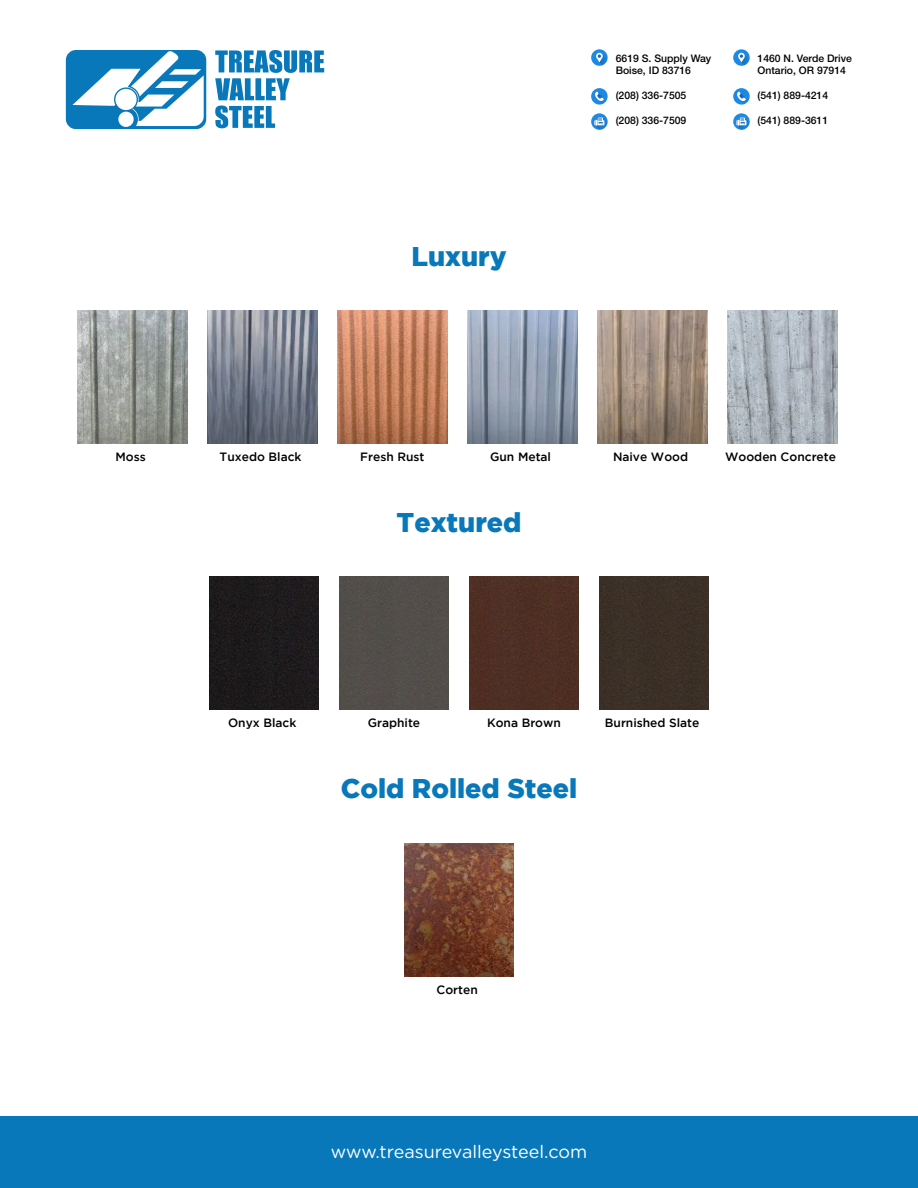
<style>
.page{position:relative;width:918px;height:1188px;background:#fff}
.page>*{position:absolute;margin:0;border:0;box-sizing:border-box;transform-origin:0 0}
.t1{font:900 27px "Gotham";color:#0878ba}
.t2{font:18px "Gotham Rounded";letter-spacing:-.005em;color:#fff}
.t3{font:500 12px "Gotham";color:#000}
.t4{font:500 10.35px/12.5px "Helvetica Neue LT Std";color:#000}
</style>
<div class="page">
<svg style="left:215px;top:50px;width:109px;height:50px"></svg>
<svg style="left:215px;top:106px;width:60px;height:22px"></svg>
<svg style="left:66px;top:50px;width:140px;height:79px"></svg>
<svg style="left:591px;top:88px;width:17px;height:17px"></svg>
<svg style="left:591px;top:49px;width:17px;height:17px"></svg>
<svg style="left:591px;top:113px;width:17px;height:17px"></svg>
<svg style="left:733px;top:88px;width:17px;height:17px"></svg>
<svg style="left:733px;top:49px;width:17px;height:17px"></svg>
<svg style="left:733px;top:113px;width:17px;height:17px"></svg>
<img style="left:78px;top:311px;width:109px;height:133px">
<img style="left:208px;top:311px;width:109px;height:133px">
<img style="left:338px;top:311px;width:109px;height:133px">
<img style="left:468px;top:311px;width:109px;height:133px">
<img style="left:598px;top:311px;width:109px;height:133px">
<img style="left:728px;top:311px;width:109px;height:133px">
<div style="left:209px;top:577px;width:110px;height:133px;background:#1d1a1c"></div>
<div style="left:339px;top:577px;width:110px;height:133px;background:#524e4a"></div>
<div style="left:469px;top:577px;width:110px;height:133px;background:#4e2f24"></div>
<div style="left:599px;top:577px;width:110px;height:133px;background:#3b2f26"></div>
<img style="left:404px;top:843px;width:110px;height:133px">
<div style="left:0;top:1117px;width:918px;height:71px;background:#0878ba"></div>
<h1 class="t1" style="left:411px;top:241px;width:97px">Luxury</h1>
<p class="t4" style="left:616px;top:52px;width:97px">6619 S. Supply Way<br>Boise, ID 83716</p>
<p class="t4" style="left:616px;top:89px;width:72px">(208) 336-7505</p>
<p class="t4" style="left:616px;top:114px;width:72px">(208) 336-7509</p>
<p class="t4" style="left:758px;top:52px;width:96px">1460 N. Verde Drive<br>Ontario, OR 97914</p>
<p class="t4" style="left:758px;top:89px;width:72px">(541) 889-4214</p>
<p class="t4" style="left:758px;top:114px;width:72px">(541) 889-3611</p>
<p class="t3" style="left:115px;top:450px;width:32px">Moss</p>
<p class="t3" style="left:220px;top:450px;width:83px">Tuxedo Black</p>
<p class="t3" style="left:360px;top:450px;width:66px">Fresh Rust</p>
<p class="t3" style="left:490px;top:450px;width:62px">Gun Metal</p>
<p class="t3" style="left:613px;top:450px;width:77px">Naive Wood</p>
<p class="t3" style="left:725px;top:450px;width:112px">Wooden Concrete</p>
<h1 class="t1" style="left:397px;top:507px;width:126px">Textured</h1>
<p class="t3" style="left:228px;top:716px;width:70px">Onyx Black</p>
<p class="t3" style="left:368px;top:716px;width:54px">Graphite</p>
<p class="t3" style="left:487px;top:716px;width:75px">Kona Brown</p>
<p class="t3" style="left:605px;top:716px;width:96px">Burnished Slate</p>
<h1 class="t1" style="left:341px;top:773px;width:238px">Cold Rolled Steel</h1>
<p class="t3" style="left:437px;top:983px;width:43px">Corten</p>
<h2 class="t2" style="left:331px;top:1139px;width:258px">www.treasurevalleysteel.com</h2>
</div>
